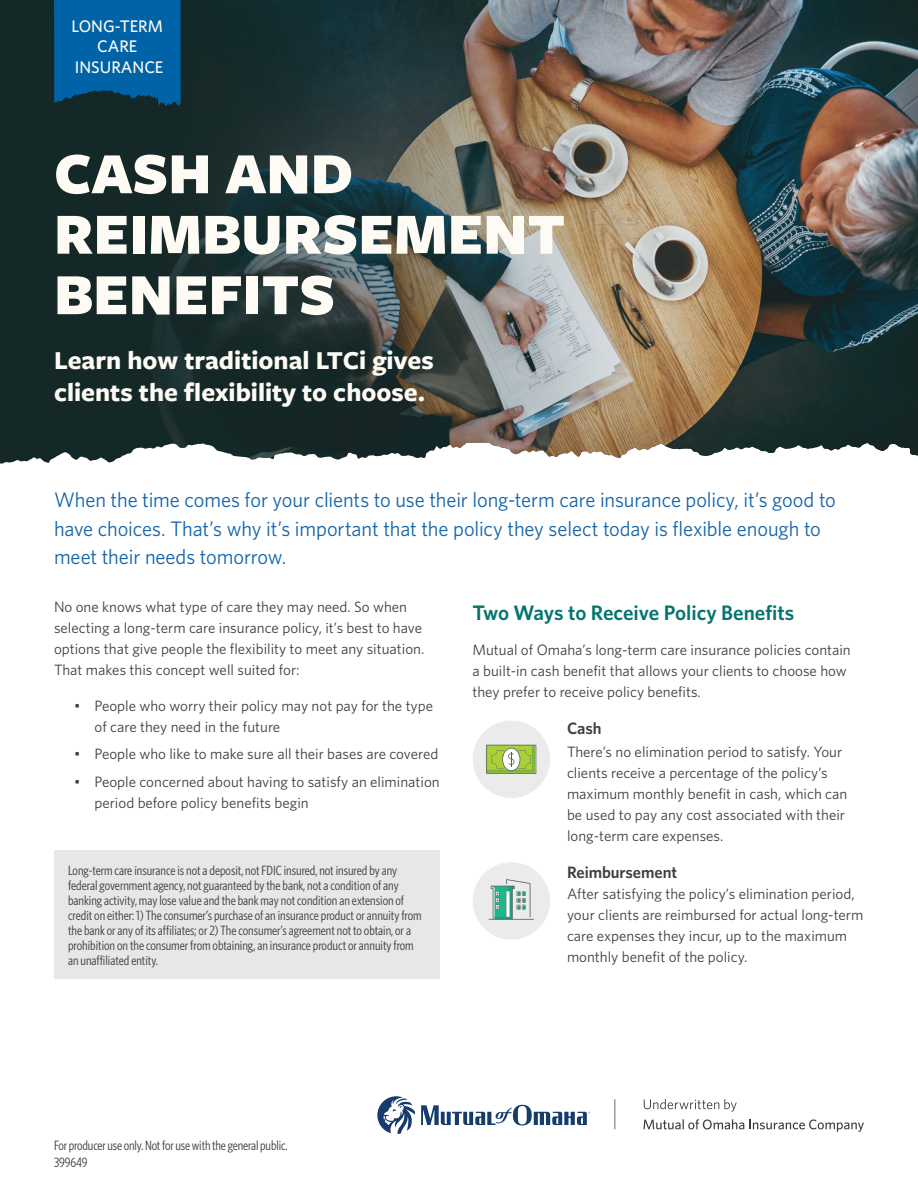
<style>
.page{position:relative;width:918px;height:1188px;background:#fff}
.page>*{position:absolute;margin:0;border:0;box-sizing:border-box;transform-origin:0 0}
._1_Headline{font:900 60.45px/60.4px "Freight Sans Pro";color:#fefbf5}
._1_Headline_Subhead{font:700 26.85px/32.2px "Freight Sans Pro";color:#fefbf5}
._1_Intro{font:21px/28.5px "Whitney";letter-spacing:-.005em;color:#1364a9}
._1_Subhead{font:600 21px "Whitney";color:#05746e}
._1_Product_Tab_cente{font:500 16.8px/20.1px "Whitney";color:#fefbf5;text-align:center}
._1_Body_Text_left{font:600 16.5px "Whitney";letter-spacing:-.005em;color:#3e3e3f}
._1_Body_Text_left-2{font:15px/21px "Whitney";color:#3e3e3f}
._1_disclaimer{font:13.5px/15px "Whitney Condensed";color:#3e3e3f}
</style>
<div class="page">
<img style="left:0;top:0;width:918px;height:464px">
<img style="left:143px;top:0;width:174px;height:464px">
<svg style="left:54px;top:0;width:127px;height:108px"></svg>
<hr style="left:615px;top:1099px;width:1px;height:30px;background:#6c6d70">
<svg style="left:644px;top:1099px;width:93px;height:13px"></svg>
<svg style="left:644px;top:1119px;width:220px;height:13px"></svg>
<svg style="left:377px;top:1096px;width:38px;height:38px"></svg>
<svg style="left:421px;top:1105px;width:169px;height:21px"></svg>
<div style="left:54px;top:850px;width:386px;height:129px;background:#e6e7e9"></div>
<div style="left:473px;top:720px;width:77px;height:78px;background:#ebebec;border-radius:50%"></div>
<svg style="left:486px;top:745px;width:50px;height:29px"></svg>
<div style="left:473px;top:862px;width:77px;height:78px;background:#ebebec;border-radius:50%"></div>
<hr style="left:489px;top:919px;width:45px;height:1px;background:#5c5c5f">
<svg style="left:491px;top:879px;width:39px;height:41px"></svg>
<p class="_1_Product_Tab_cente" style="left:72px;top:16px;width:93px">LONG-TERM<br>CARE</p>
<p class="_1_Product_Tab_cente" style="left:75px;top:56px;width:90px">INSURANCE</p>
<p class="_1_Headline" style="left:54px;top:141px;width:513px">CASH AND<br>REIMBURSEMENT<br>BENEFITS</p>
<p class="_1_Headline_Subhead" style="left:54px;top:343px;width:381px">Learn how traditional LTCi gives clients the flexibility to choose.</p>
<p class="_1_Intro" style="left:54px;top:485px;width:783px">When the time comes for your clients to use their long-term care insurance policy, it’s good to have choices. That’s why it’s important that the policy they select today is flexible enough to meet their needs tomorrow.</p>
<p class="_1_Body_Text_left-2" style="left:54px;top:596px;width:372px">No one knows what type of care they may need. So when selecting a long-term care insurance policy, it’s best to have options that give people the flexibility to meet any situation.<br>That makes this concept well suited for:</p>
<p class="_1_Body_Text_left-2" style="left:94px;top:695px;width:340px;text-indent:-20px">• People who worry their policy may not pay for the type of care they need in the future</p>
<p class="_1_Body_Text_left-2" style="left:74px;top:743px;width:366px">• People who like to make sure all their bases are covered</p>
<p class="_1_Body_Text_left-2" style="left:94px;top:771px;width:347px;text-indent:-20px">• People concerned about having to satisfy an elimination period before policy benefits begin</p>
<p class="_1_Subhead" style="left:472px;top:598px;width:323px">Two Ways to Receive Policy Benefits</p>
<p class="_1_Body_Text_left-2" style="left:472px;top:639px;width:380px">Mutual of Omaha’s long-term care insurance policies contain a built-in cash benefit that allows your clients to choose how they prefer to receive policy benefits.</p>
<p class="_1_Body_Text_left" style="left:567px;top:717px;width:36px">Cash</p>
<p class="_1_Body_Text_left-2" style="left:567px;top:741px;width:282px">There’s no elimination period to satisfy. Your clients receive a percentage of the policy’s maximum monthly benefit in cash, which can be used to pay any cost associated with their long-term care expenses.</p>
<p class="_1_Body_Text_left" style="left:567px;top:862px;width:112px">Reimbursement</p>
<p class="_1_Body_Text_left-2" style="left:567px;top:883px;width:298px">After satisfying the policy’s elimination period, your clients are reimbursed for actual long-term care expenses they incur, up to the maximum monthly benefit of the policy.</p>
<p class="_1_disclaimer" style="left:68px;top:863px;width:355px">Long-term care insurance is not a deposit, not FDIC insured, not insured by any federal government agency, not guaranteed by the bank, not a condition of any banking activity, may lose value and the bank may not condition an extension of credit on either: 1) The consumer’s purchase of an insurance product or annuity from the bank or any of its affiliates; or 2) The consumer’s agreement not to obtain, or a prohibition on the consumer from obtaining, an insurance product or annuity from an unaffiliated entity.</p>
<p class="_1_disclaimer" style="left:54px;top:1137px;width:235px">For producer use only. Not for use with the general public.</p>
<p class="_1_disclaimer" style="left:54px;top:1154px;width:35px">399649</p>
</div>
